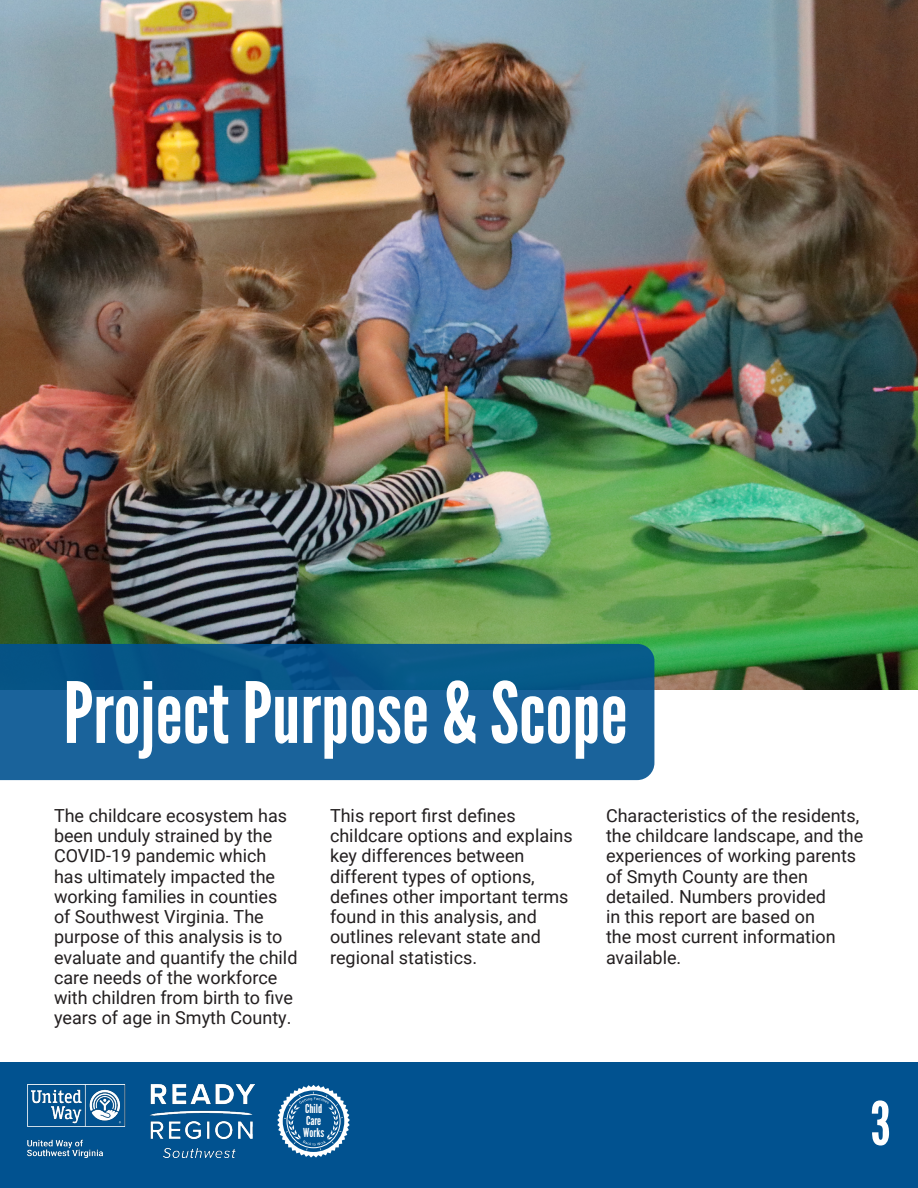
<style>
.page{position:relative;width:918px;height:1188px;background:#fff}
.page>*{position:absolute;margin:0;border:0;box-sizing:border-box;transform-origin:0 0}
.t1{font:84.15px "League Gothic";color:#fff}
.t2{font:60px "League Gothic";color:#fff}
.t3{font:18px/20.2px "Roboto";color:#231f20}
.t4{font:12.3px/12.1px "League Gothic";color:#fff}
</style>
<div class="page">
<img style="left:0;top:0;width:918px;height:689px">
<svg style="left:0;top:644px;width:654px;height:136px;background:#135e94"></svg>
<div style="left:0;top:1062px;width:918px;height:126px;background:#015290"></div>
<img style="left:28px;top:1085px;width:226px;height:73px">
<svg style="left:277px;top:1085px;width:73px;height:73px"></svg>
<div style="left:287px;top:1095px;width:53px;height:53px;border:1px solid #fff;border-radius:50%"></div>
<p class="t1" style="left:64px;top:663px;width:566px">Project Purpose &amp; Scope</p>
<p class="t3" style="left:54px;top:805px;width:245px">The childcare ecosystem has been unduly strained by the<br>COVID-19 pandemic which has ultimately impacted the working families in counties of Southwest Virginia. The purpose of this analysis is to evaluate and quantify the child care needs of the workforce with children from birth to five years of age in Smyth County.</p>
<p class="t3" style="left:330px;top:805px;width:244px">This report first defines childcare options and explains key differences between different types of options, defines other important terms found in this analysis, and outlines relevant state and regional statistics.</p>
<p class="t3" style="left:606px;top:805px;width:259px">Characteristics of the residents, the childcare landscape, and the experiences of working parents of Smyth County are then detailed. Numbers provided<br>in this report are based on<br>the most current information available.</p>
<p class="t4" style="left:303px;top:1102px;width:22px">Child<br>Care<br>Works</p>
<p class="t2" style="left:871px;top:1088px;width:22px">3</p>
</div>
